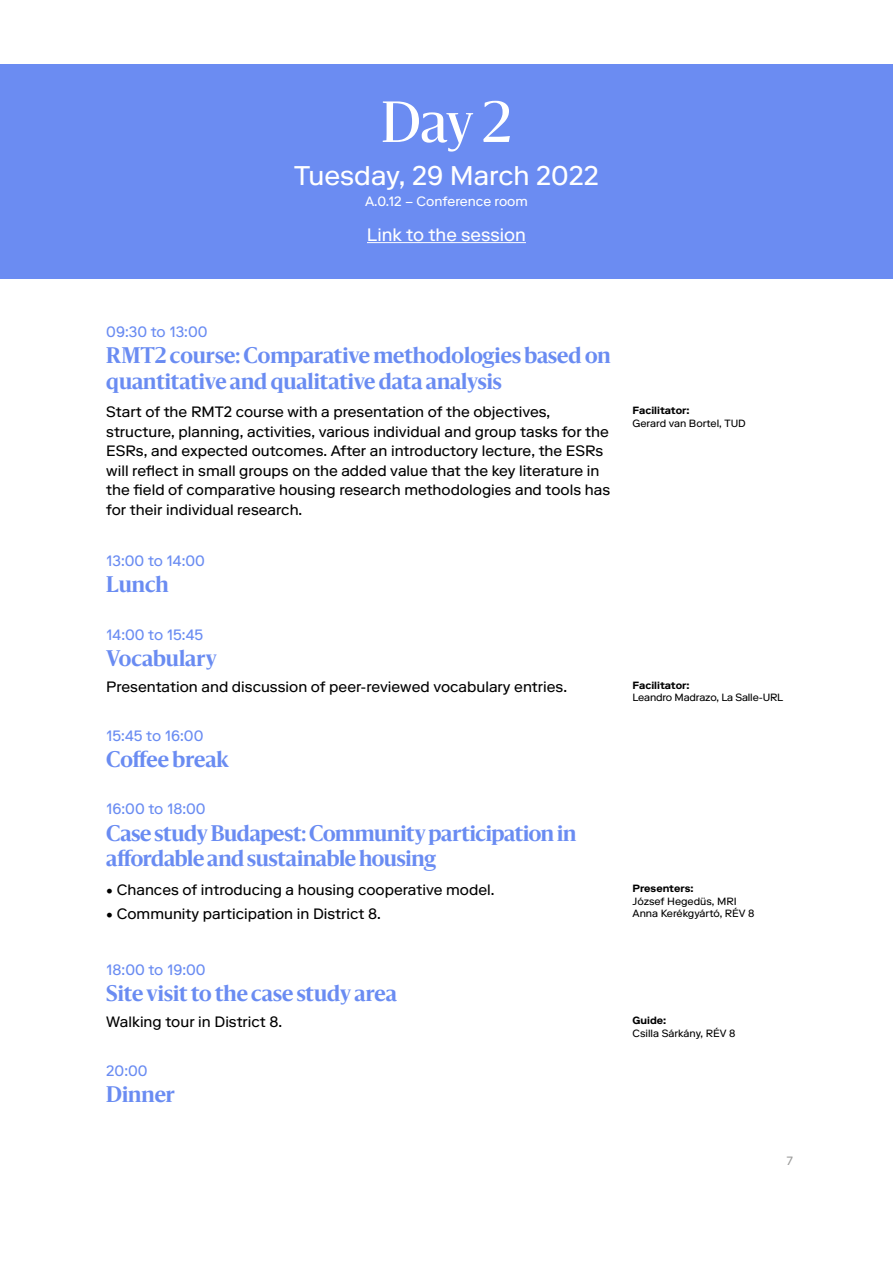
<style>
.page{position:relative;width:893px;height:1263px;background:#fff}
.page>*{position:absolute;margin:0;border:0;box-sizing:border-box;transform-origin:0 0}
.t1{font:54px "Sanomat";color:#fff}
.t2{font:27px "Riforma LL";color:#fff}
.t3{font:700 21px/25.2px "Sanomat";color:#6a8cf2}
.t4{font:18px "Riforma LL";color:#fff}
.t5{font:15px/19.5px "Riforma LL";color:#000}
.t6{font:15px "Riforma LL";color:#6a8cf2}
.t7{font:13.5px "Riforma LL";color:#fff}
.t8{font:12px "Riforma LL";color:#9b9b9a}
.t9{font:10.5px/12.6px "Riforma LL";color:#000}
.t10{font:700 10.5px "Riforma LL";color:#000}
</style>
<div class="page">
<div style="left:0;top:65px;width:893px;height:214px;background:#6b8cf2"></div>
<hr style="left:367px;top:242px;width:159px;height:1px;background:#fff">
<h1 class="t1" style="left:381px;top:83px;width:132px">Day 2</h1>
<h2 class="t2" style="left:294px;top:158px;width:306px">Tuesday, 29 March 2022</h2>
<p class="t4" style="left:367px;top:223px;width:161px">Link to the session</p>
<p class="t7" style="left:365px;top:193px;width:164px">A.0.12 – Conference room</p>
<p class="t6" style="left:106px;top:322px;width:103px">09:30 to 13:00</p>
<h3 class="t3" style="left:106px;top:341px;width:506px">RMT2 course: Comparative methodologies based on quantitative and qualitative data analysis</h3>
<p class="t5" style="left:106px;top:402px;width:505px">Start of the RMT2 course with a presentation of the objectives, structure, planning, activities, various individual and group tasks for the ESRs, and expected outcomes. After an introductory lecture, the ESRs will reflect in small groups on the added value that the key literature in the field of comparative housing research methodologies and tools has for their individual research.</p>
<p class="t6" style="left:106px;top:551px;width:100px">13:00 to 14:00</p>
<h3 class="t3" style="left:106px;top:570px;width:64px">Lunch</h3>
<p class="t6" style="left:106px;top:625px;width:98px">14:00 to 15:45</p>
<h3 class="t3" style="left:106px;top:644px;width:112px">Vocabulary</h3>
<p class="t5" style="left:106px;top:677px;width:462px">Presentation and discussion of peer-reviewed vocabulary entries.</p>
<p class="t6" style="left:106px;top:726px;width:99px">15:45 to 16:00</p>
<h3 class="t3" style="left:106px;top:745px;width:124px">Coffee break</h3>
<p class="t6" style="left:106px;top:799px;width:101px">16:00 to 18:00</p>
<h3 class="t3" style="left:106px;top:818px;width:471px">Case study Budapest: Community participation in affordable and sustainable housing</h3>
<p class="t5" style="left:106px;top:880px;width:390px">• Chances of introducing a housing cooperative model.</p>
<p class="t5" style="left:106px;top:904px;width:276px">• Community participation in District 8.</p>
<p class="t6" style="left:106px;top:960px;width:101px">18:00 to 19:00</p>
<h3 class="t3" style="left:106px;top:979px;width:292px">Site visit to the case study area</h3>
<p class="t5" style="left:106px;top:1012px;width:177px">Walking tour in District 8.</p>
<p class="t6" style="left:106px;top:1061px;width:43px">20:00</p>
<h3 class="t3" style="left:106px;top:1080px;width:70px">Dinner</h3>
<p class="t10" style="left:632px;top:403px;width:59px">Facilitator:</p>
<p class="t9" style="left:632px;top:416px;width:115px">Gerard van Bortel, TUD</p>
<p class="t10" style="left:632px;top:678px;width:59px">Facilitator:</p>
<p class="t9" style="left:632px;top:691px;width:152px">Leandro Madrazo, La Salle-URL</p>
<p class="t10" style="left:632px;top:881px;width:62px">Presenters:</p>
<p class="t9" style="left:632px;top:894px;width:123px">József Hegedüs, MRI<br>Anna Kerékgyártó, RÉV 8</p>
<p class="t10" style="left:632px;top:1014px;width:35px">Guide:</p>
<p class="t9" style="left:632px;top:1027px;width:104px">Csilla Sárkány, RÉV 8</p>
<p class="t8" style="left:787px;top:1153px;width:8px">7</p>
</div>
